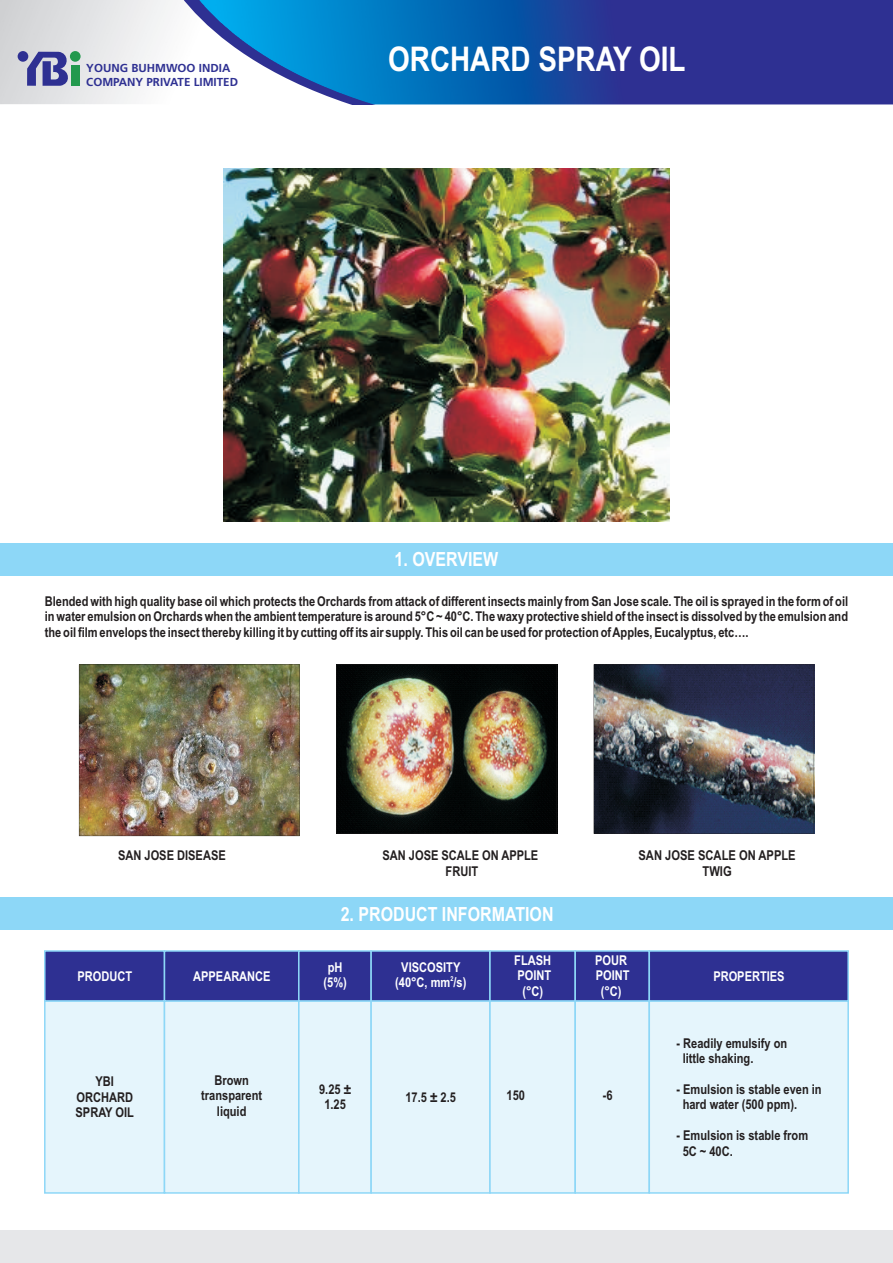
<style>
.page{position:relative;width:893px;height:1263px;background:#fff}
.page>*{position:absolute;margin:0;border:0;box-sizing:border-box;transform-origin:0 0}
.t1{font:700 34.05px "Arial Narrow";color:#fff}
.t2{font:700 19.5px "Arial Narrow";color:#fff}
.t3{font:700 13.65px/15.6px "Arial Narrow";color:#231f20;text-align:center}
.t4{font:700 13.5px/15.5px "Arial Narrow";color:#231f20;text-align:center}
.t5{font:700 13.5px/15.5px "Arial Narrow";color:#fff;text-align:center}
.t6{font:700 11.55px/13.6px "Frutiger";color:#2e3092}
.t7{font:700 6.75px "Arial Narrow";color:#fff}
</style>
<div class="page">
<img style="left:224px;top:168px;width:445px;height:353px">
<img style="left:79px;top:664px;width:221px;height:172px">
<img style="left:594px;top:664px;width:220px;height:169px">
<img style="left:336px;top:664px;width:221px;height:169px">
<svg style="left:44px;top:950px;width:805px;height:244px;background:#becde7"></svg>
<div style="left:0;top:1231px;width:893px;height:32px;background:#e6e7e9"></div>
<div style="left:0;top:543px;width:893px;height:32px;background:#8dd7f7"></div>
<div style="left:0;top:897px;width:893px;height:33px;background:#8dd7f7"></div>
<img style="left:168px;top:0;width:725px;height:104px">
<div style="left:18px;top:51px;width:10px;height:11px;background:#2e3092;border-radius:50%"></div>
<div style="left:70px;top:51px;width:11px;height:11px;background:#22994d;border-radius:50%"></div>
<div style="left:71px;top:65px;width:9px;height:21px;background:#22994d"></div>
<svg style="left:27px;top:52px;width:44px;height:34px"></svg>
<p class="t6" style="left:86px;top:62px;width:153px">YOUNG BUHMWOO INDIA<br>COMPANY PRIVATE LIMITED</p>
<h1 class="t1" style="left:388px;top:47px;width:299px">ORCHARD SPRAY OIL</h1>
<h2 class="t2" style="left:395px;top:552px;width:105px">1. OVERVIEW</h2>
<p class="t4" style="left:45px;top:594px;width:805px;text-align:justify">Blended with high quality base oil which protects the Orchards from attack of different insects mainly from San Jose scale. The oil is sprayed in the form of oil in water emulsion on Orchards when the ambient temperature is around 5°C ~ 40°C. The waxy protective shield of the insect is dissolved by the emulsion and the oil film envelops the insect thereby killing it by cutting off its air supply. This oil can be used for protection of Apples, Eucalyptus, etc….</p>
<p class="t4" style="left:118px;top:848px;width:109px">SAN JOSE DISEASE</p>
<p class="t4" style="left:382px;top:849px;width:157px">SAN JOSE SCALE ON APPLE<br>FRUIT</p>
<p class="t3" style="left:638px;top:849px;width:159px">SAN JOSE SCALE ON APPLE<br>TWIG</p>
<h2 class="t2" style="left:341px;top:907px;width:214px">2. PRODUCT INFORMATION</h2>
<p class="t5" style="left:77px;top:969px;width:56px">PRODUCT</p>
<p class="t5" style="left:193px;top:969px;width:79px">APPEARANCE</p>
<p class="t5" style="left:324px;top:960px;width:25px">pH (5%)</p>
<p class="t5" style="left:401px;top:960px;width:61px">VISCOSITY</p>
<p class="t7" style="left:450px;top:976px;width:5px">2</p>
<p class="t5" style="left:395px;top:976px;width:73px">(40°C, mm /s)</p>
<p class="t5" style="left:514px;top:953px;width:38px">FLASH<br>POINT (°C)</p>
<p class="t5" style="left:595px;top:953px;width:36px">POUR<br>POINT (°C)</p>
<p class="t4" style="left:76px;top:1075px;width:60px">YBI<br>ORCHARD<br>SPRAY OIL</p>
<p class="t4" style="left:201px;top:1074px;width:62px">Brown transparent liquid</p>
<p class="t4" style="left:319px;top:1083px;width:34px">9.25 ±<br>1.25</p>
<p class="t4" style="left:405px;top:1090px;width:52px">17.5 ± 2.5</p>
<p class="t4" style="left:507px;top:1089px;width:20px">150</p>
<p class="t4" style="left:603px;top:1089px;width:11px">-6</p>
<p class="t5" style="left:713px;top:969px;width:73px">PROPERTIES</p>
<p class="t4" style="left:683px;top:1036px;width:106px;text-align:left;text-indent:-6px">- Readily emulsify on little shaking.</p>
<p class="t4" style="left:683px;top:1083px;width:141px;text-align:left;text-indent:-6px">- Emulsion is stable even in hard water (500 ppm).</p>
<p class="t4" style="left:683px;top:1129px;width:127px;text-align:left;text-indent:-6px">- Emulsion is stable from<br>5C ~ 40C.</p>
</div>
